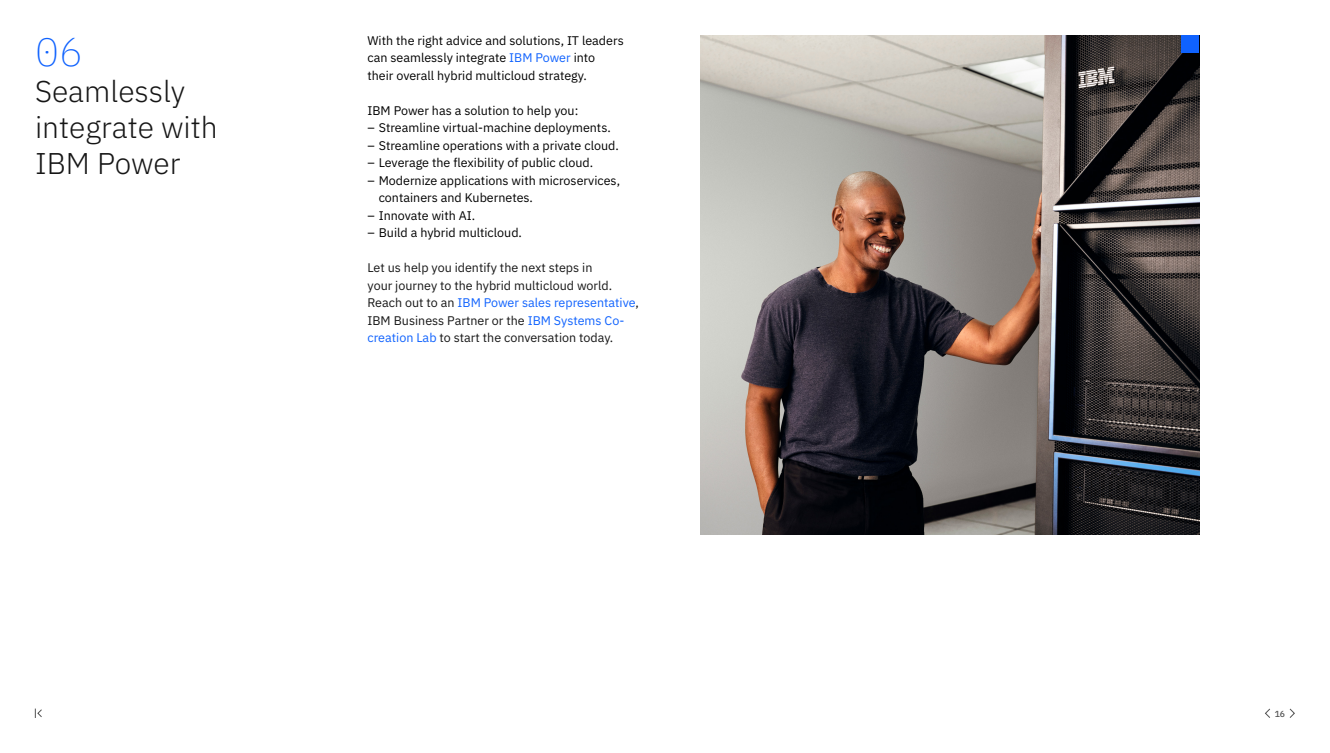
<style>
.page{position:relative;width:1330px;height:753px;background:#fff}
.page>*{position:absolute;margin:0;border:0;box-sizing:border-box;transform-origin:0 0}
.t1{font:200 40px "IBM Plex Mono";color:#0f62fe}
.t2{font:300 30px/36px "IBM Plex Sans";color:#161616}
.t3{font:12.5px/17.5px "IBM Plex Sans";color:#000}
.t4{font:12.5px/17.5px "IBM Plex Sans";color:#161616}
.t5{font:500 8.75px "IBM Plex Sans";color:#525252}
.s1{color:#0f62fe}
</style>
<div class="page">
<img style="left:700px;top:35px;width:499px;height:499px">
<svg style="left:1265px;top:708px;width:5px;height:10px"></svg>
<svg style="left:1289px;top:708px;width:6px;height:10px"></svg>
<svg style="left:35px;top:708px;width:7px;height:10px"></svg>
<div style="left:1181px;top:35px;width:18px;height:18px;background:#0f62fe"></div>
<h1 class="t1" style="left:35px;top:22px;width:50px">06</h1>
<h2 class="t2" style="left:35px;top:71px;width:184px">Seamlessly integrate with<br>IBM Power</h2>
<p class="t3" style="left:368px;top:31px;width:258px">With the right advice and solutions, IT leaders can seamlessly integrate <span class="s1">IBM Power</span> into their overall hybrid multicloud strategy.</p>
<p class="t3" style="left:368px;top:101px;width:212px">IBM Power has a solution to help you:</p>
<p class="t3" style="left:368px;top:118px;width:245px">– Streamline virtual-machine deployments.</p>
<p class="t3" style="left:368px;top:136px;width:253px">– Streamline operations with a private cloud.</p>
<p class="t3" style="left:368px;top:153px;width:227px">– Leverage the flexibility of public cloud.</p>
<p class="t3" style="left:379px;top:171px;width:243px;text-indent:-11px">– Modernize applications with microservices, containers and Kubernetes.</p>
<p class="t3" style="left:368px;top:206px;width:109px">– Innovate with AI.</p>
<p class="t3" style="left:368px;top:223px;width:156px">– Build a hybrid multicloud.</p>
<p class="t4" style="left:368px;top:258px;width:273px">Let us help you identify the next steps in<br>your journey to the hybrid multicloud world.<br>Reach out to an <span class="s1">IBM Power sales representative</span>, IBM Business Partner or the <span class="s1">IBM Systems Co&shy;creation Lab</span> to start the conversation today.</p>
<p class="t5" style="left:1275px;top:706px;width:12px">16</p>
</div>
